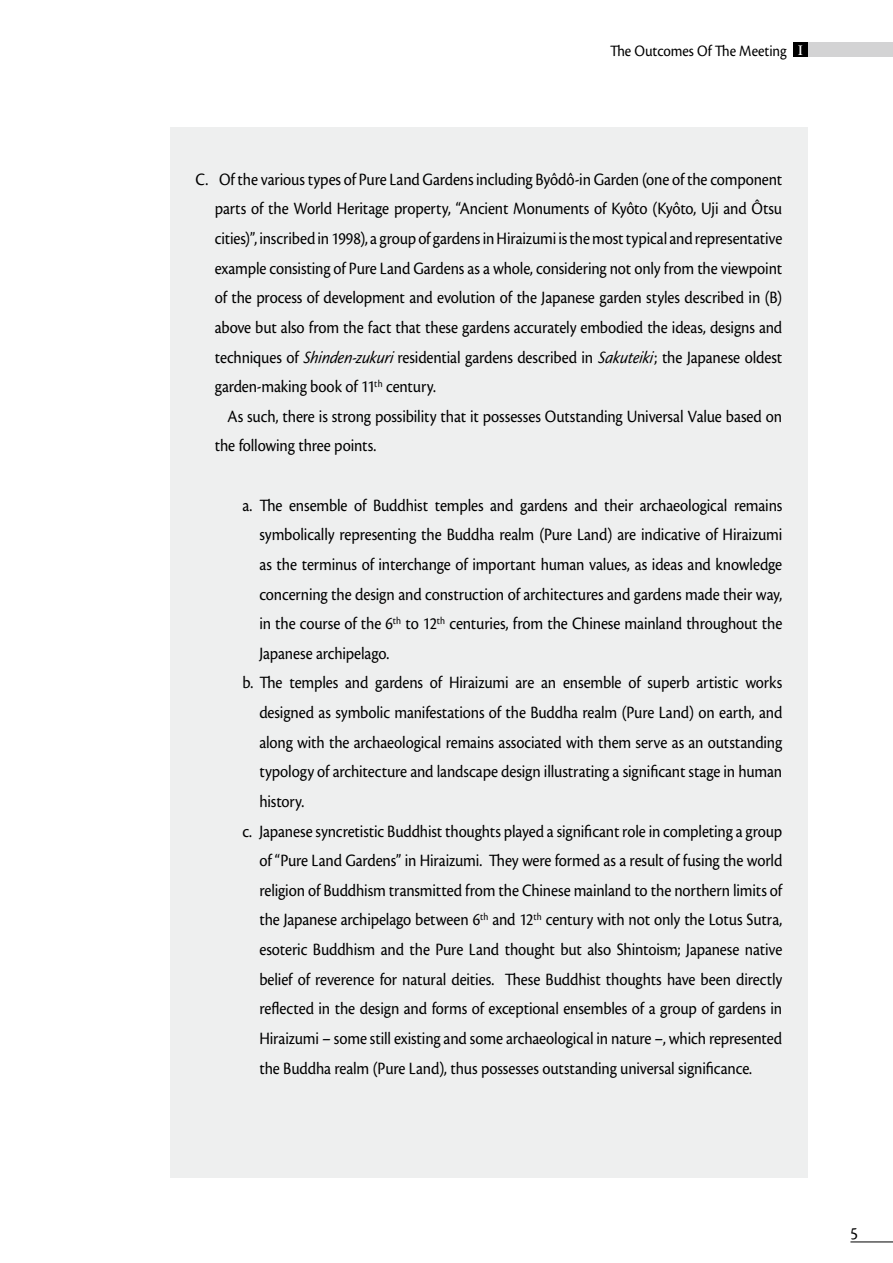
<style>
.page{position:relative;width:893px;height:1263px;background:#fff}
.page>*{position:absolute;margin:0;border:0;box-sizing:border-box;transform-origin:0 0}
.t1{font:18px/29.7px "Cronos Pro";letter-spacing:-.01em;color:#000;text-align:justify;scale:.9 1}
.t2{font:16.5px "Cronos Pro";letter-spacing:-.005em;color:#000;scale:.9 1}
.t3{font:600 13.5px "Adobe Caslon Pro";color:#fff;scale:.9 1}
.s1{font-style:italic}
</style>
<div class="page">
<div style="left:793px;top:43px;width:15px;height:14px;background:#000"></div>
<hr style="left:850px;top:1242px;width:43px;height:1px;background:#000">
<div style="left:808px;top:43px;width:85px;height:14px;background:#d3d3d4"></div>
<div style="left:170px;top:128px;width:638px;height:1050px;background:#eeefef"></div>
<p class="t2" style="left:610px;top:42px;width:198px">The Outcomes Of The Meeting</p>
<p class="t3" style="left:798px;top:42px;width:7px">I</p>
<p class="t1" style="left:215px;top:164px;width:632px;text-indent:-19px">C. Of the various types of Pure Land Gardens including Byôdô-in Garden (one of the component parts of the World Heritage property, “Ancient Monuments of Kyôto (Kyôto, Uji and Ôtsu cities)”, inscribed in 1998), a group of gardens in Hiraizumi is the most typical and representative example consisting of Pure Land Gardens as a whole, considering not only from the viewpoint of the process of development and evolution of the Japanese garden styles described in (B) above but also from the fact that these gardens accurately embodied the ideas, designs and techniques of <span class="s1">Shinden-zukuri</span>residential gardens described in <span class="s1">Sakuteiki</span>; the Japanese oldest garden-making book of 11<sup>th</sup> century.</p>
<p class="t1" style="left:215px;top:401px;width:632px;text-indent:13px">As such, there is strong possibility that it possesses Outstanding Universal Value based on the following three points.</p>
<p class="t1" style="left:242px;top:490px;width:601px">a. The ensemble of Buddhist temples and gardens and their archaeological remains</p>
<p class="t1" style="left:259px;top:520px;width:582px">symbolically representing the Buddha realm (Pure Land) are indicative of Hiraizumi</p>
<p class="t1" style="left:259px;top:549px;width:582px">as the terminus of interchange of important human values, as ideas and knowledge</p>
<p class="t1" style="left:259px;top:579px;width:583px">concerning the design and construction of architectures and gardens made their way,</p>
<p class="t1" style="left:259px;top:609px;width:582px">in the course of the 6<sup>th</sup> to 12<sup>th</sup> centuries, from the Chinese mainland throughout the</p>
<p class="t1" style="left:259px;top:638px;width:146px">Japanese archipelago.</p>
<p class="t1" style="left:242px;top:668px;width:601px">b. The temples and gardens of Hiraizumi are an ensemble of superb artistic works</p>
<p class="t1" style="left:259px;top:698px;width:583px">designed as symbolic manifestations of the Buddha realm (Pure Land) on earth, and</p>
<p class="t1" style="left:259px;top:727px;width:582px">along with the archaeological remains associated with them serve as an outstanding</p>
<p class="t1" style="left:259px;top:757px;width:582px">typology of architecture and landscape design illustrating a significant stage in human</p>
<p class="t1" style="left:259px;top:786px;width:51px">history.</p>
<p class="t1" style="left:242px;top:816px;width:601px">c. Japanese syncretistic Buddhist thoughts played a significant role in completing a group</p>
<p class="t1" style="left:259px;top:846px;width:583px">of “Pure Land Gardens” in Hiraizumi. They were formed as a result of fusing the world</p>
<p class="t1" style="left:259px;top:875px;width:582px">religion of Buddhism transmitted from the Chinese mainland to the northern limits of</p>
<p class="t1" style="left:259px;top:905px;width:582px">the Japanese archipelago between 6<sup>th</sup> and 12<sup>th</sup> century with not only the Lotus Sutra,</p>
<p class="t1" style="left:259px;top:935px;width:582px">esoteric Buddhism and the Pure Land thought but also Shintoism; Japanese native</p>
<p class="t1" style="left:259px;top:964px;width:583px">belief of reverence for natural deities. These Buddhist thoughts have been directly</p>
<p class="t1" style="left:259px;top:994px;width:582px">reflected in the design and forms of exceptional ensembles of a group of gardens in</p>
<p class="t1" style="left:259px;top:1023px;width:582px">Hiraizumi – some still existing and some archaeological in nature –, which represented</p>
<p class="t1" style="left:259px;top:1053px;width:549px">the Buddha realm (Pure Land), thus possesses outstanding universal significance.</p>
</div>
